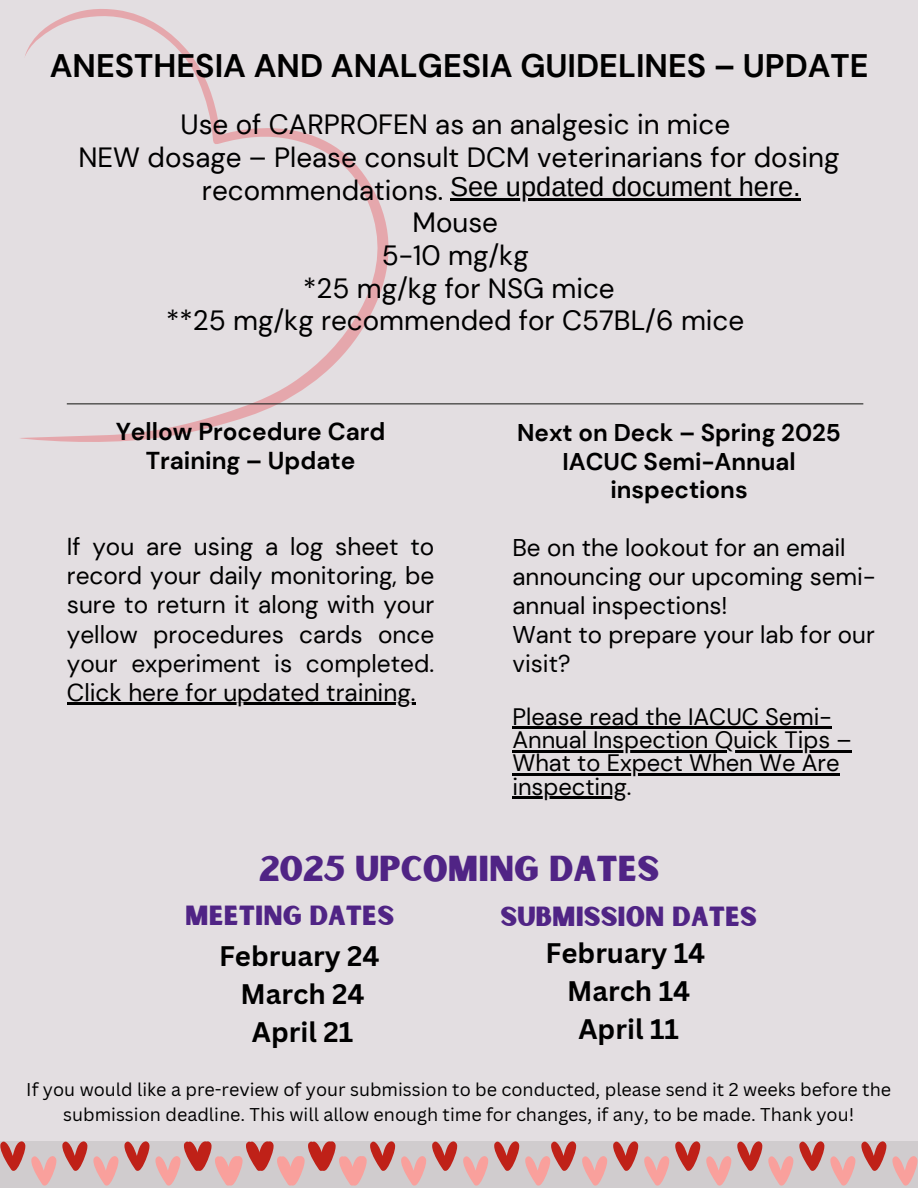
<style>
.page{position:relative;width:918px;height:1188px;background:#e3dee1}
.page>*{position:absolute;margin:0;border:0;box-sizing:border-box;transform-origin:0 0}
.t1{font:34.5px "Sunborn Sans One";color:#502485}
.t2{font:700 32.55px "DM Sans";color:#000}
.t3{font:27.75px "DM Sans";color:#000}
.t4{font:700 27.6px/37.8px "Canva Sans";color:#000;text-align:center}
.t5{font:27.15px "Arimo";color:#000}
.t6{font:26.4px "Sunborn Sans One";color:#502485}
.t7{font:24.45px/29.1px "DM Sans";color:#000;text-align:justify}
.t8{font:700 24.45px/28.7px "DM Sans";color:#000;text-align:center}
.t9{font:24.15px/29px "DM Sans";color:#000}
.t10{font:700 24.15px/29px "DM Sans";color:#000;text-align:center}
.t11{font:23.7px "DM Sans";color:#000}
.t12{font:18px/24.8px "Canva Sans";color:#000;text-align:center}
</style>
<div class="page">
<div style="left:0;top:1141px;width:918px;height:47px;background:#d0ccce"></div>
<svg style="left:0;top:1141px;width:918px;height:45px"></svg>
<svg style="left:20px;top:9px;width:415px;height:433px"></svg>
<hr style="left:67px;top:703px;width:349px;height:2px;background:#000">
<hr style="left:67px;top:403px;width:796px;height:1px;background:#292927">
<hr style="left:512px;top:727px;width:320px;height:2px;background:#000">
<hr style="left:512px;top:750px;width:340px;height:2px;background:#000">
<hr style="left:512px;top:773px;width:328px;height:2px;background:#000">
<hr style="left:512px;top:797px;width:115px;height:2px;background:#000">
<hr style="left:450px;top:198px;width:351px;height:3px;background:#000">
<h5 class="t2" style="left:50px;top:44px;width:820px">ANESTHESIA AND ANALGESIA GUIDELINES – UPDATE</h5>
<p class="t3" style="left:180px;top:107px;width:551px">Use of CARPROFEN as an analgesic in mice</p>
<p class="t3" style="left:78px;top:140px;width:763px">NEW dosage – Please consult DCM veterinarians for dosing</p>
<p class="t3" style="left:202px;top:172px;width:243px">recommendations.</p>
<p class="t3" style="left:412px;top:205px;width:87px">Mouse</p>
<p class="t3" style="left:382px;top:237px;width:148px">5-10 mg/kg</p>
<p class="t3" style="left:303px;top:270px;width:313px">*25 mg/kg for NSG mice</p>
<p class="t3" style="left:166px;top:303px;width:579px">**25 mg/kg recommended for C57BL/6 mice</p>
<p class="t5" style="left:450px;top:172px;width:352px">See updated document here.</p>
<h5 class="t8" style="left:116px;top:417px;width:271px">Yellow Procedure Card<br>Training – Update</h5>
<h4 class="t7" style="left:67px;top:532px;width:369px">If you are using a log sheet to record your daily monitoring, be sure to return it along with your yellow procedures cards once your experiment is completed.</h4>
<h4 class="t7" style="left:67px;top:678px;width:350px">Click here for updated training.</h4>
<p class="t10" style="left:517px;top:418px;width:325px">Next on Deck – Spring 2025<br>IACUC Semi-Annual inspections</p>
<h1 class="t9" style="left:512px;top:534px;width:364px">Be on the lookout for an email announcing our upcoming semi&shy;annual inspections!<br>Want to prepare your lab for our visit?</h1>
<h6 class="t11" style="left:512px;top:701px;width:321px">Please read the IACUC Semi-</h6>
<h6 class="t11" style="left:512px;top:725px;width:341px">Annual Inspection Quick Tips –</h6>
<h6 class="t11" style="left:512px;top:748px;width:329px">What to Expect When We Are</h6>
<h2 class="t11" style="left:512px;top:771px;width:121px">inspecting.</h2>
<h4 class="t1" style="left:259px;top:847px;width:402px">2025 UPCOMING DATES</h4>
<h3 class="t6" style="left:185px;top:899px;width:210px">MEETING DATES</h3>
<h3 class="t6" style="left:501px;top:899px;width:258px">SUBMISSION DATES</h3>
<p class="t4" style="left:546px;top:933px;width:161px">February 14<br>March 14<br>April 11</p>
<h4 class="t4" style="left:219px;top:937px;width:162px">February 24<br>March 24<br>April 21</h4>
<p class="t12" style="left:26px;top:1077px;width:866px">If you would like a pre-review of your submission to be conducted, please send it 2 weeks before the submission deadline. This will allow enough time for changes, if any, to be made. Thank you!</p>
</div>
